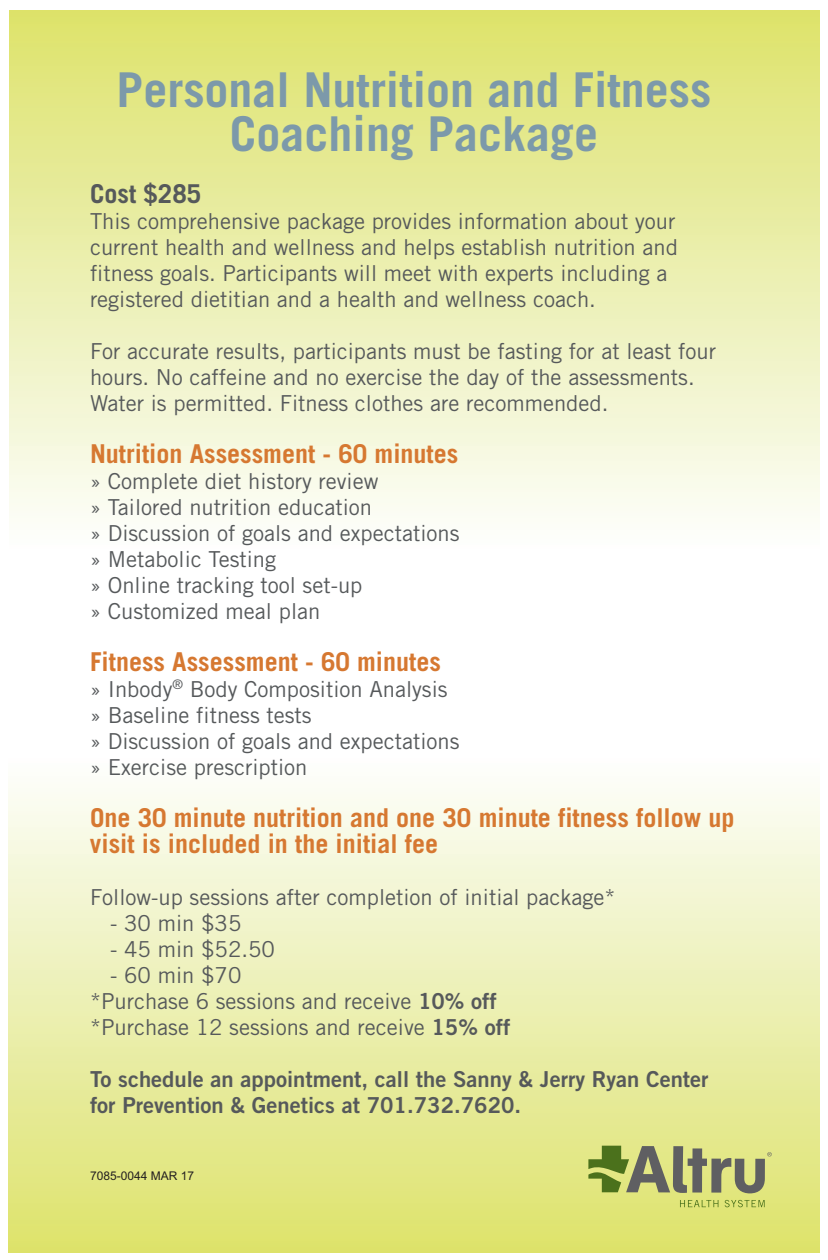
<style>
.page{position:relative;width:828px;height:1260px;background:#fff}
.page>*{position:absolute;margin:0;border:0;box-sizing:border-box;transform-origin:0 0}
.t1{font:700 48px/44px "Trade Gothic";color:#7c99aa;text-align:center}
.t2{font:700 26px/26px "Trade Gothic";color:#d67831}
.t3{font:700 26px "Trade Gothic";color:#56595b}
.t4{font:22px/26px "Trade Gothic";color:#56595b}
.t5{font:22px/26px "Trade Gothic Bold Two";color:#56595b}
.t6{font:12px "Arial";color:#231f20}
.s1{font-family:"Trade Gothic Bold Two"}
</style>
<div class="page">
<div style="left:9px;top:11px;width:810px;height:538px;background:linear-gradient(to bottom,#dde26a,#fcfefc)"></div>
<div style="left:9px;top:758px;width:810px;height:494px;background:linear-gradient(to bottom,#fcfefc,#dde26b)"></div>
<svg style="left:680px;top:1200px;width:38px;height:7px"></svg>
<svg style="left:725px;top:1200px;width:40px;height:7px"></svg>
<svg style="left:588px;top:1146px;width:184px;height:47px"></svg>
<h1 class="t1" style="left:117px;top:72px;width:596px">Personal Nutrition and Fitness<br>Coaching Package</h1>
<p class="t3" style="left:90px;top:184px;width:113px">Cost $285</p>
<p class="t4" style="left:90px;top:210px;width:589px">This comprehensive package provides information about your current health and wellness and helps establish nutrition and fitness goals. Participants will meet with experts including a registered dietitian and a health and wellness coach.</p>
<p class="t4" style="left:90px;top:340px;width:628px">For accurate results, participants must be fasting for at least four hours. No caffeine and no exercise the day of the assessments.<br>Water is permitted. Fitness clothes are recommended.</p>
<p class="t2" style="left:90px;top:443px;width:370px">Nutrition Assessment - 60 minutes</p>
<p class="t4" style="left:90px;top:470px;width:371px">» Complete diet history review<br>» Tailored nutrition education<br>» Discussion of goals and expectations » Metabolic Testing<br>» Online tracking tool set-up<br>» Customized meal plan</p>
<p class="t2" style="left:90px;top:651px;width:352px">Fitness Assessment - 60 minutes</p>
<p class="t4" style="left:90px;top:678px;width:371px">» Inbody<sup>®</sup> Body Composition Analysis » Baseline fitness tests<br>» Discussion of goals and expectations » Exercise prescription</p>
<p class="t2" style="left:90px;top:807px;width:646px">One 30 minute nutrition and one 30 minute fitness follow up visit is included in the initial fee</p>
<p class="t4" style="left:90px;top:886px;width:527px">Follow-up sessions after completion of initial package*</p>
<p class="t4" style="left:110px;top:912px;width:133px">- 30 min $35</p>
<p class="t4" style="left:110px;top:938px;width:166px">- 45 min $52.50</p>
<p class="t4" style="left:90px;top:964px;width:422px;text-indent:20px">- 60 min $70<br>*Purchase 6 sessions and receive <span class="s1">10% off </span>*Purchase 12 sessions and receive <span class="s1">15% off</span></p>
<p class="t5" style="left:90px;top:1068px;width:620px">To schedule an appointment, call the Sanny &amp; Jerry Ryan Center for Prevention &amp; Genetics at 701.732.7620.</p>
<p class="t6" style="left:90px;top:1169px;width:106px">7085-0044 MAR 17</p>
</div>
